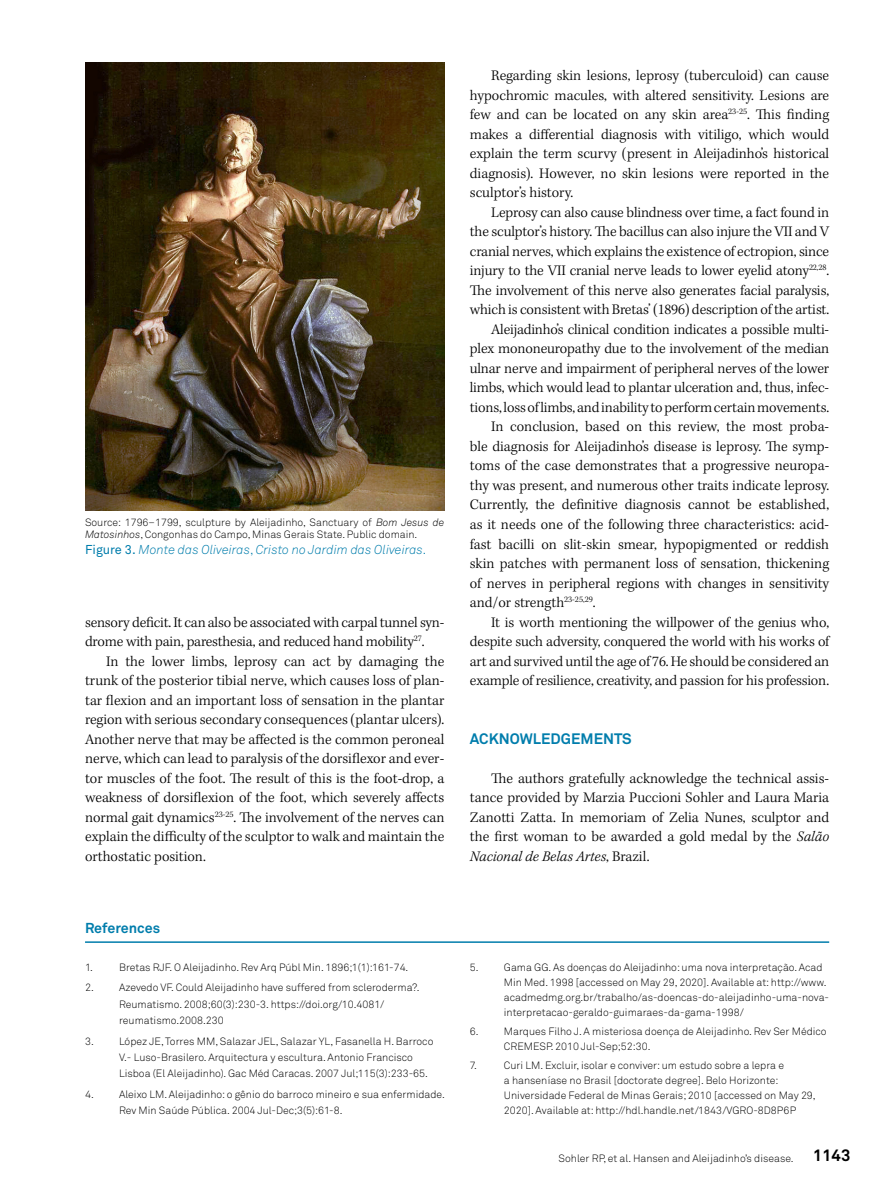
<style>
.page{position:relative;width:893px;height:1191px;background:#fff}
.page>*{position:absolute;margin:0;border:0;box-sizing:border-box;transform-origin:0 0}
.t1{font:300 15px/19.5px "Kepler Std";letter-spacing:-.005em;color:#000;text-align:justify}
.t2{font:700 15px "Akkurat Pro";color:#007dac}
.t3{font:700 14.25px "Akkurat Pro";color:#007dac}
.t4{font:italic 12.75px "Akkurat Light Pro";color:#007dac}
.t5{font:10.5px/15px "Akkurat Light Pro";color:#000}
.s1{font-style:italic}
.s2{font-family:"Akkurat Pro";font-style:normal}
.s3{font-style:normal}
.s4{font-family:"Akkurat Pro";font-weight:700;font-size:16.5px}
</style>
<div class="page">
<img style="left:85px;top:63px;width:359px;height:448px">
<hr style="left:85px;top:941px;width:744px;height:2px;background:#007dac">
<p class="t5" style="left:85px;top:516px;width:361px;line-height:12.6px">Source: 1796–1799, sculpture by Aleijadinho, Sanctuary of <span class="s1">Bom Jesus de<br>Matosinhos</span>, Congonhas do Campo, Minas Gerais State. Public domain.</p>
<p class="t4" style="left:85px;top:542px;width:343px"><span class="s2">Figure 3.</span> Monte das Oliveiras<span class="s3">,</span> Cristo no Jardim das Oliveiras<span class="s3">.</span></p>
<p class="t1" style="left:85px;top:613px;width:361px">sensory deficit. It can also be associated with carpal tunnel syn&shy;drome with pain, paresthesia, and reduced hand mobility<sup>27</sup>.</p>
<p class="t1" style="left:85px;top:652px;width:361px;text-indent:21px">In the lower limbs, leprosy can act by damaging the trunk of the posterior tibial nerve, which causes loss of plan&shy;tar flexion and an important loss of sensation in the plantar region with serious secondary consequences (plantar ulcers).<br>Another nerve that may be affected is the common peroneal nerve, which can lead to paralysis of the dorsiflexor and ever&shy;tor muscles of the foot. The result of this is the foot-drop, a weakness of dorsiflexion of the foot, which severely affects normal gait dynamics<sup>23-25</sup>. The involvement of the nerves can explain the difficulty of the sculptor to walk and maintain the orthostatic position.</p>
<p class="t3" style="left:85px;top:919px;width:77px">References</p>
<p class="t5" style="left:85px;top:960px;width:10px">1.</p>
<p class="t5" style="left:119px;top:960px;width:291px">Bretas RJF. O Aleijadinho. Rev Arq Públ Min. 1896;1(1):161-74.</p>
<p class="t5" style="left:85px;top:980px;width:10px">2.</p>
<p class="t5" style="left:119px;top:979px;width:302px;line-height:16.4px">Azevedo VF. Could Aleijadinho have suffered from scleroderma?.<br>Reumatismo. 2008;60(3):230-3. https://doi.org/10.4081/ reumatismo.2008.230</p>
<p class="t5" style="left:85px;top:1033px;width:10px">3.</p>
<p class="t5" style="left:119px;top:1033px;width:316px;line-height:16.4px">López JE, Torres MM, Salazar JEL, Salazar YL, Fasanella H. Barroco<br>V.- Luso-Brasilero. Arquitectura y escultura. Antonio Francisco<br>Lisboa (El Aleijadinho). Gac Méd Caracas. 2007 Jul;115(3):233-65.</p>
<p class="t5" style="left:85px;top:1087px;width:10px">4.</p>
<p class="t5" style="left:119px;top:1086px;width:327px;line-height:16.4px">Aleixo LM. Aleijadinho: o gênio do barroco mineiro e sua enfermidade.<br>Rev Min Saúde Pública. 2004 Jul-Dec;3(5):61-8.</p>
<p class="t1" style="left:470px;top:67px;width:361px;text-indent:21px">Regarding skin lesions, leprosy (tuberculoid) can cause hypochromic macules, with altered sensitivity. Lesions are few and can be located on any skin area<sup>23-25</sup>. This finding makes a differential diagnosis with vitiligo, which would explain the term scurvy (present in Aleijadinho’s historical diagnosis). However, no skin lesions were reported in the sculptor’s history.</p>
<p class="t1" style="left:491px;top:203px;width:340px">Leprosy can also cause blindness over time, a fact found in</p>
<p class="t1" style="left:470px;top:223px;width:361px">the sculptor’s history. The bacillus can also injure the VII and V</p>
<p class="t1" style="left:470px;top:242px;width:361px">cranial nerves, which explains the existence of ectropion, since</p>
<p class="t1" style="left:470px;top:262px;width:361px">injury to the VII cranial nerve leads to lower eyelid atony<sup>22,28</sup>.</p>
<p class="t1" style="left:470px;top:281px;width:361px">The involvement of this nerve also generates facial paralysis,</p>
<p class="t1" style="left:470px;top:301px;width:361px">which is consistent with Bretas’ (1896) description of the artist.</p>
<p class="t1" style="left:491px;top:320px;width:340px">Aleijadinho’s clinical condition indicates a possible multi-</p>
<p class="t1" style="left:470px;top:340px;width:361px">plex mononeuropathy due to the involvement of the median</p>
<p class="t1" style="left:470px;top:359px;width:361px">ulnar nerve and impairment of peripheral nerves of the lower</p>
<p class="t1" style="left:470px;top:379px;width:361px">limbs, which would lead to plantar ulceration and, thus, infec-</p>
<p class="t1" style="left:470px;top:398px;width:361px">tions, loss of limbs, and inability to perform certain movements.</p>
<p class="t1" style="left:491px;top:418px;width:340px">In conclusion, based on this review, the most proba-</p>
<p class="t1" style="left:470px;top:437px;width:361px">ble diagnosis for Aleijadinho’s disease is leprosy. The symp-</p>
<p class="t1" style="left:470px;top:457px;width:361px">toms of the case demonstrates that a progressive neuropa-</p>
<p class="t1" style="left:470px;top:476px;width:361px">thy was present, and numerous other traits indicate leprosy.</p>
<p class="t1" style="left:470px;top:496px;width:361px">Currently, the definitive diagnosis cannot be established,</p>
<p class="t1" style="left:470px;top:515px;width:361px">as it needs one of the following three characteristics: acid-</p>
<p class="t1" style="left:470px;top:535px;width:361px">fast bacilli on slit-skin smear, hypopigmented or reddish</p>
<p class="t1" style="left:470px;top:554px;width:361px">skin patches with permanent loss of sensation, thickening</p>
<p class="t1" style="left:470px;top:574px;width:361px">of nerves in peripheral regions with changes in sensitivity</p>
<p class="t1" style="left:470px;top:593px;width:127px">and/or strength<sup>23-25,29</sup>.</p>
<p class="t1" style="left:491px;top:613px;width:339px">It is worth mentioning the willpower of the genius who,</p>
<p class="t1" style="left:470px;top:632px;width:361px">despite such adversity, conquered the world with his works of</p>
<p class="t1" style="left:470px;top:652px;width:361px">art and survived until the age of 76. He should be considered an</p>
<p class="t1" style="left:470px;top:671px;width:361px">example of resilience, creativity, and passion for his profession.</p>
<p class="t2" style="left:470px;top:729px;width:163px">ACKNOWLEDGEMENTS</p>
<p class="t1" style="left:470px;top:769px;width:361px;text-indent:21px">The authors gratefully acknowledge the technical assis&shy;tance provided by Marzia Puccioni Sohler and Laura Maria Zanotti Zatta. In memoriam of Zelia Nunes, sculptor and the first woman to be awarded a gold medal by the <span class="s1">Salão Nacional de Belas Artes</span>, Brazil.</p>
<p class="t5" style="left:470px;top:960px;width:10px">5.</p>
<p class="t5" style="left:504px;top:960px;width:327px">Gama GG. As doenças do Aleijadinho: uma nova interpretação. Acad Min Med. 1998 [accessed on May 29, 2020]. Available at: http://www. acadmedmg.org.br/trabalho/as-doencas-do-aleijadinho-uma-nova&shy;interpretacao-geraldo-guimaraes-da-gama-1998/</p>
<p class="t5" style="left:470px;top:1024px;width:10px">6.</p>
<p class="t5" style="left:504px;top:1024px;width:324px">Marques Filho J. A misteriosa doença de Aleijadinho. Rev Ser Médico<br>CREMESP. 2010 Jul-Sep;52:30.</p>
<p class="t5" style="left:470px;top:1058px;width:9px">7.</p>
<p class="t5" style="left:504px;top:1058px;width:313px">Curi LM. Excluir, isolar e conviver: um estudo sobre a lepra e<br>a hanseníase no Brasil [doctorate degree]. Belo Horizonte:<br>Universidade Federal de Minas Gerais; 2010 [accessed on May 29, 2020]. Available at: http://hdl.handle.net/1843/VGRO-8D8P6P</p>
<p class="t5" style="left:559px;top:1150px;width:293px">Sohler RP, et al. Hansen and Aleijadinho’s disease. <span class="s4">1143</span></p>
</div>
